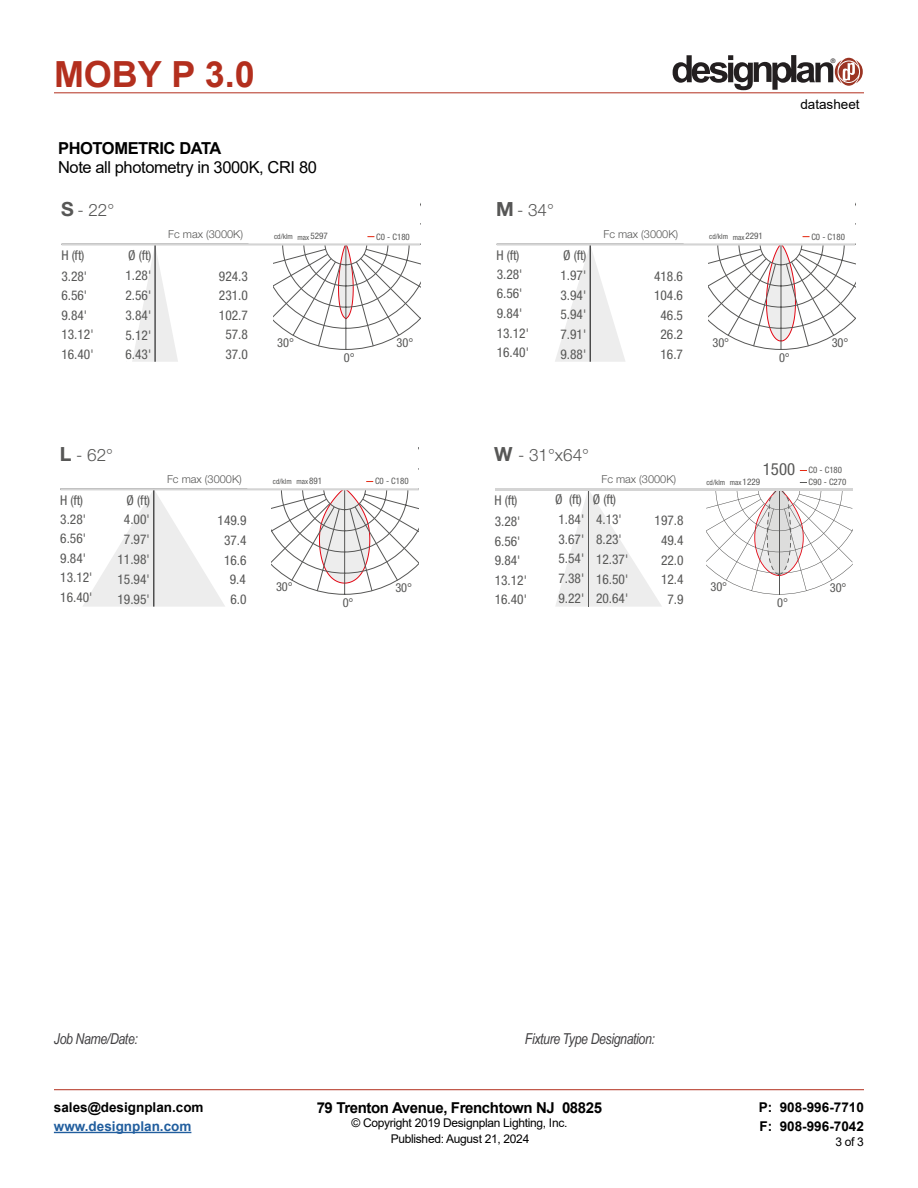
<style>
.page{position:relative;width:918px;height:1188px;background:#fff}
.page>*{position:absolute;margin:0;border:0;box-sizing:border-box;transform-origin:0 0}
.t1{font:700 36px "Arial";color:#b32f1e}
.t2{font:300 17.1px "Helvetica Neue LT Std";color:#575756}
.t3{font:16.5px "Arial";letter-spacing:-.025em;color:#000}
.t4{font:700 16.5px "Arial";letter-spacing:-.025em;color:#000}
.t5{font:italic 15px "Arial Narrow";letter-spacing:-.025em;color:#414042}
.t6{font:700 15px "Arial";letter-spacing:-.025em;color:#000}
.t7{font:condensed 13.5px/19.5px "Helvetica Neue LT Std";color:#575756}
.t8{font:700 13.5px/19.5px "Arial";color:#000}
.t9{font:700 13.5px "Arial";color:#215e9e}
.t10{font:13.5px "Arial";color:#000}
.t11{font:condensed 12.45px "Helvetica Neue LT Std";color:#575756}
.t12{font:12px "Arial";letter-spacing:-.025em;color:#000}
.t13{font:300 10.95px "Helvetica Neue LT Std";color:#575756}
.t14{font:condensed 8.85px "Helvetica Neue LT Std";color:#575756}
.t15{font:condensed 7.35px "Helvetica Neue LT Std";color:#575756}
.t16{font:6.3px "Helvetica";color:#231f20}
.s1{font-weight:700;font-size:19.5px}
.s2{font-size:9px}
.s3{font-size:16.8px}
</style>
<div class="page">
<hr style="left:54px;top:93px;width:810px;height:1px;background:#b32f1e">
<hr style="left:54px;top:1089px;width:810px;height:1px;background:#b32f1e">
<hr style="left:54px;top:1132px;width:137px;height:1px;background:#215e9e">
<svg style="left:673px;top:55px;width:190px;height:35px"></svg>
<svg style="left:82px;top:490px;width:143px;height:117px"></svg>
<svg style="left:272px;top:481px;width:146px;height:114px"></svg>
<hr style="left:60px;top:488px;width:358px;height:2px;background:#d4d4d4">
<svg style="left:555px;top:490px;width:107px;height:117px"></svg>
<svg style="left:706px;top:470px;width:146px;height:125px"></svg>
<hr style="left:495px;top:488px;width:357px;height:2px;background:#d4d4d4">
<svg style="left:132px;top:246px;width:46px;height:116px"></svg>
<svg style="left:273px;top:236px;width:147px;height:114px"></svg>
<hr style="left:62px;top:243px;width:358px;height:3px;background:#d4d4d4">
<svg style="left:555px;top:246px;width:70px;height:116px"></svg>
<svg style="left:708px;top:236px;width:147px;height:114px"></svg>
<hr style="left:497px;top:243px;width:358px;height:3px;background:#d4d4d4">
<h1 class="t1" style="left:54px;top:49px;width:202px">MOBY P 3.0</h1>
<p class="t16" style="left:831px;top:57px;width:6px">®</p>
<p class="t10" style="left:800px;top:95px;width:61px">datasheet</p>
<p class="t4" style="left:58px;top:136px;width:165px">PHOTOMETRIC DATA</p>
<p class="t3" style="left:58px;top:156px;width:260px">Note all photometry in 3000K, CRI 80</p>
<p class="t2" style="left:61px;top:200px;width:55px"><span class="s1">S</span> - 22°</p>
<p class="t2" style="left:496px;top:200px;width:59px"><span class="s1">M</span> - 34°</p>
<p class="t7" style="left:61px;top:244px;width:27px;line-height:20.9px">H (ft)<br>3.28'</p>
<p class="t7" style="left:125px;top:246px;width:28px;text-align:justify">Ø (ft)<br>1.28' 2.56' 3.84' 5.12' 6.43'</p>
<p class="t7" style="left:61px;top:286px;width:34px">6.56'<br>9.84'<br>13.12'<br>16.40'</p>
<p class="t13" style="left:168px;top:227px;width:76px">Fc max (3000K)</p>
<p class="t7" style="left:219px;top:266px;width:31px;text-align:center">924.3<br>231.0<br>102.7<br>57.8<br>37.0</p>
<p class="t15" style="left:274px;top:233px;width:55px">cd/klm max <span class="s2">5297</span></p>
<p class="t14" style="left:376px;top:231px;width:35px">C0 - C180</p>
<p class="t11" style="left:277px;top:335px;width:18px">30°</p>
<p class="t11" style="left:397px;top:335px;width:18px">30°</p>
<p class="t11" style="left:344px;top:351px;width:12px">0°</p>
<p class="t7" style="left:497px;top:245px;width:24px">H (ft)</p>
<p class="t7" style="left:560px;top:245px;width:28px;text-align:justify">Ø (ft)<br>1.97' 3.94' 5.94' 7.91' 9.88'</p>
<p class="t7" style="left:497px;top:264px;width:34px">3.28'<br>6.56'<br>9.84'<br>13.12'<br>16.40'</p>
<p class="t13" style="left:603px;top:227px;width:76px">Fc max (3000K)</p>
<p class="t7" style="left:654px;top:266px;width:31px;text-align:center">418.6<br>104.6<br>46.5<br>26.2<br>16.7</p>
<p class="t15" style="left:709px;top:233px;width:55px">cd/klm max <span class="s2">2291</span></p>
<p class="t14" style="left:811px;top:231px;width:35px">C0 - C180</p>
<p class="t11" style="left:712px;top:335px;width:18px">30°</p>
<p class="t11" style="left:832px;top:335px;width:18px">30°</p>
<p class="t11" style="left:779px;top:351px;width:12px">0°</p>
<p class="t2" style="left:60px;top:445px;width:55px"><span class="s1">L</span> - 62°</p>
<p class="t2" style="left:494px;top:445px;width:96px"><span class="s1">W</span> - 31°x64°</p>
<p class="t14" style="left:763px;top:465px;width:81px"><span class="s3">1500</span> C0 - C180</p>
<p class="t13" style="left:167px;top:472px;width:76px">Fc max (3000K)</p>
<p class="t7" style="left:218px;top:511px;width:31px;text-align:right">149.9<br>37.4<br>16.6<br>9.4<br>6.0</p>
<p class="t13" style="left:601px;top:472px;width:76px">Fc max (3000K)</p>
<p class="t15" style="left:273px;top:478px;width:51px">cd/klm max <span class="s2">891</span></p>
<p class="t14" style="left:375px;top:476px;width:35px">C0 - C180</p>
<p class="t15" style="left:706px;top:478px;width:55px">cd/klm max <span class="s2">1229</span></p>
<p class="t14" style="left:809px;top:477px;width:39px">C90 - C270</p>
<p class="t7" style="left:555px;top:489px;width:31px">Ø (ft)<br>1.84'<br>3.67'<br>5.54'<br>7.38'<br>9.22'</p>
<p class="t7" style="left:593px;top:490px;width:37px">Ø (ft)<br>4.13'<br>8.23'<br>12.37'<br>16.50'<br>20.64'</p>
<p class="t7" style="left:60px;top:490px;width:24px">H (ft)</p>
<p class="t7" style="left:117px;top:490px;width:34px;text-align:right">Ø (ft)<br>4.00'<br>7.97'<br>11.98'<br>15.94'<br>19.95'</p>
<p class="t7" style="left:495px;top:490px;width:24px">H (ft)</p>
<p class="t7" style="left:60px;top:509px;width:34px">3.28'<br>6.56'<br>9.84'<br>13.12'<br>16.40'</p>
<p class="t7" style="left:495px;top:511px;width:34px">3.28'<br>6.56'<br>9.84'<br>13.12'<br>16.40'</p>
<p class="t7" style="left:655px;top:511px;width:31px;text-align:center">197.8<br>49.4<br>22.0</p>
<p class="t7" style="left:661px;top:570px;width:24px;text-align:center">12.4<br>7.9</p>
<p class="t11" style="left:710px;top:580px;width:18px">30°</p>
<p class="t11" style="left:830px;top:580px;width:18px">30°</p>
<p class="t11" style="left:276px;top:580px;width:18px">30°</p>
<p class="t11" style="left:395px;top:580px;width:18px">30°</p>
<p class="t11" style="left:343px;top:596px;width:12px">0°</p>
<p class="t11" style="left:777px;top:596px;width:12px">0°</p>
<p class="t5" style="left:54px;top:1028px;width:85px">Job Name/Date:</p>
<p class="t5" style="left:525px;top:1029px;width:132px">Fixture Type Designation:</p>
<p class="t8" style="left:54px;top:1097px;width:151px">sales@designplan.com</p>
<p class="t9" style="left:54px;top:1117px;width:139px">www.designplan.com</p>
<p class="t6" style="left:317px;top:1097px;width:287px">79 Trenton Avenue, Frenchtown NJ 08825</p>
<p class="t12" style="left:351px;top:1115px;width:217px">© Copyright 2019 Designplan Lighting, Inc.</p>
<p class="t8" style="left:759px;top:1097px;width:107px">P: 908-996-7710<br>F: 908-996-7042</p>
<p class="t12" style="left:391px;top:1130px;width:140px">Published: August 21, 2024</p>
<p class="t12" style="left:835px;top:1133px;width:30px">3 of 3</p>
</div>
